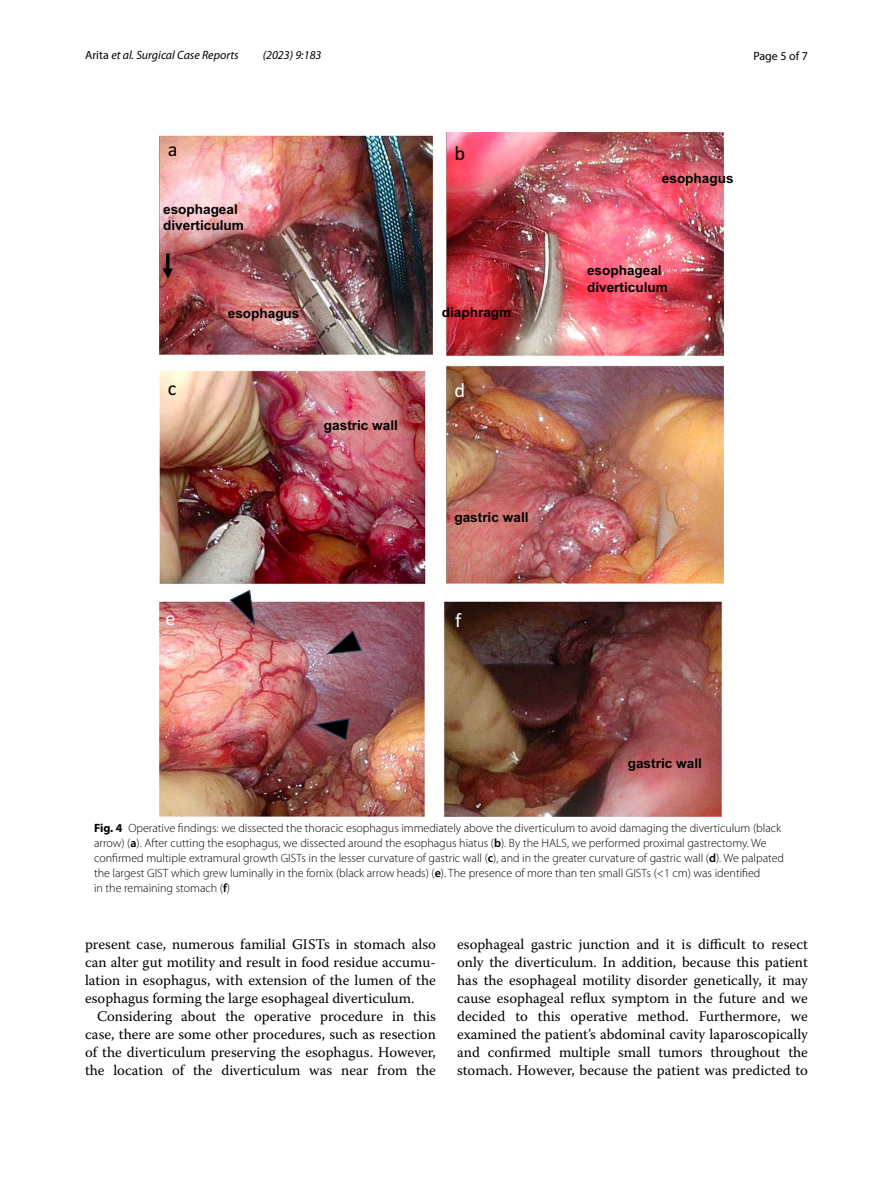
<style>
.page{position:relative;width:893px;height:1187px;background:#fff}
.page>*{position:absolute;margin:0;border:0;box-sizing:border-box;transform-origin:0 0}
.t1{font:20.4px "Calibri 2";color:#000}
.t2{font:20.4px "Calibri 2";color:#fff}
.t3{font:14.7px/18px "Warnock Pro";color:#000;text-align:justify}
.t4{font:700 13.65px/16.4px "Arial";color:#000}
.t5{font:300 12px/15px "Myriad Pro";color:#000}
.t6{font:italic 12px "Myriad Pro";color:#000}
.t7{font:12px "Myriad Pro";color:#000}
.s1{font-style:normal}
.s2{font-weight:700}
.s3{font-weight:600}
</style>
<div class="page">
<img style="left:159px;top:133px;width:564px;height:683px">
<svg style="left:166px;top:253px;width:4px;height:15px"></svg>
<svg style="left:163px;top:268px;width:10px;height:10px"></svg>
<svg style="left:229px;top:589px;width:27px;height:38px"></svg>
<svg style="left:312px;top:717px;width:38px;height:24px"></svg>
<svg style="left:324px;top:629px;width:39px;height:26px"></svg>
<p class="t6" style="left:85px;top:48px;width:155px"><span class="s1">Arita</span> et al. Surgical Case Reports</p>
<p class="t6" style="left:263px;top:48px;width:60px">(2023) 9:183</p>
<p class="t7" style="left:753px;top:48px;width:56px">Page 5 of 7</p>
<h1 class="t1" style="left:168px;top:135px;width:11px">a</h1>
<h1 class="t1" style="left:455px;top:138px;width:12px">b</h1>
<p class="t4" style="left:163px;top:201px;width:82px">esophageal diverticulum</p>
<p class="t4" style="left:228px;top:305px;width:73px">esophagus</p>
<p class="t4" style="left:442px;top:304px;width:71px">diaphragm</p>
<h1 class="t1" style="left:168px;top:373px;width:10px">c</h1>
<h1 class="t2" style="left:455px;top:376px;width:12px">d</h1>
<p class="t4" style="left:324px;top:417px;width:76px">gastric wall</p>
<p class="t4" style="left:454px;top:509px;width:76px">gastric wall</p>
<h1 class="t2" style="left:166px;top:603px;width:12px">e</h1>
<h1 class="t2" style="left:455px;top:605px;width:8px">f</h1>
<p class="t4" style="left:662px;top:170px;width:73px">esophagus</p>
<p class="t4" style="left:587px;top:262px;width:82px">esophageal diverticulum</p>
<p class="t4" style="left:628px;top:754px;width:76px">gastric wall</p>
<p class="t5" style="left:94px;top:820px;width:692px"><span class="s2">Fig. 4</span> Operative findings: we dissected the thoracic esophagus immediately above the diverticulum to avoid damaging the diverticulum (black arrow) (<span class="s3">a</span>). After cutting the esophagus, we dissected around the esophagus hiatus (<span class="s3">b</span>). By the HALS, we performed proximal gastrectomy. We confirmed multiple extramural growth GISTs in the lesser curvature of gastric wall (<span class="s3">c</span>), and in the greater curvature of gastric wall (<span class="s3">d</span>). We palpated the largest GIST which grew luminally in the fornix (black arrow heads) (<span class="s3">e</span>). The presence of more than ten small GISTs (&lt;1 cm) was identified<br>in the remaining stomach (<span class="s3">f</span>)</p>
<p class="t3" style="left:85px;top:935px;width:352px">present case, numerous familial GISTs in stomach also can alter gut motility and result in food residue accumu&shy;lation in esophagus, with extension of the lumen of the esophagus forming the large esophageal diverticulum.</p>
<p class="t3" style="left:85px;top:1007px;width:352px;text-indent:12px">Considering about the operative procedure in this case, there are some other procedures, such as resection of the diverticulum preserving the esophagus. However, the location of the diverticulum was near from the</p>
<p class="t3" style="left:457px;top:935px;width:352px">esophageal gastric junction and it is difficult to resect only the diverticulum. In addition, because this patient has the esophageal motility disorder genetically, it may cause esophageal reflux symptom in the future and we decided to this operative method. Furthermore, we examined the patient’s abdominal cavity laparoscopically and confirmed multiple small tumors throughout the stomach. However, because the patient was predicted to</p>
</div>
